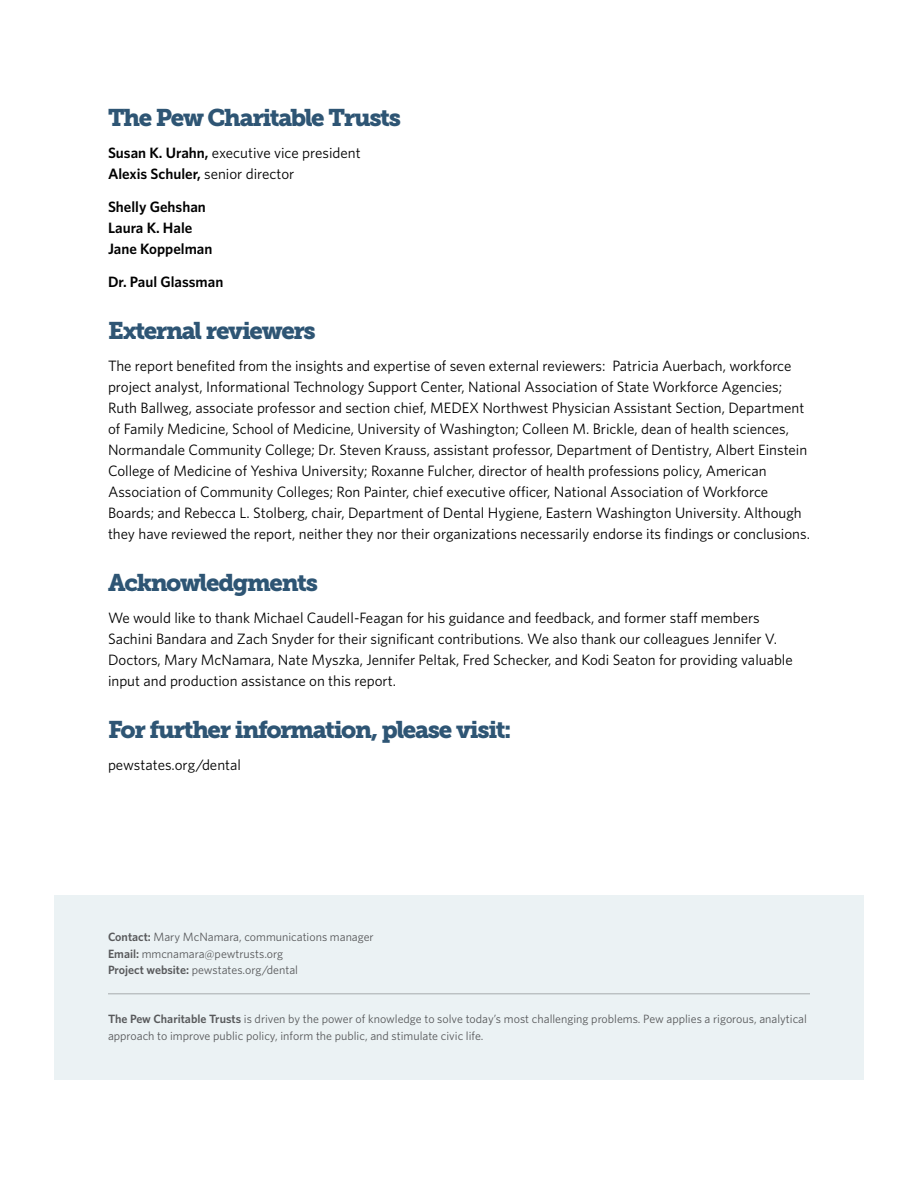
<style>
.page{position:relative;width:918px;height:1188px;background:#fff}
.page>*{position:absolute;margin:0;border:0;box-sizing:border-box;transform-origin:0 0}
.t1{font:24px "Museo Slab 900";letter-spacing:-.055em;color:#2e5574}
.t2{font:15px/21px "Whitney";color:#000}
.t3{font:600 15px/21px "Whitney";color:#000}
.t4{font:12px/16.5px "Whitney";color:#58595b}
.s1{font-weight:600}
</style>
<div class="page">
<div style="left:54px;top:896px;width:810px;height:184px;background:#ebf2f4"></div>
<hr style="left:108px;top:993px;width:702px;height:1px;background:#000">
<h1 class="t1" style="left:108px;top:104px;width:295px">The Pew Charitable Trusts</h1>
<p class="t2" style="left:108px;top:142px;width:254px"><span class="s1">Susan K. Urahn,</span> executive vice president<br><span class="s1">Alexis Schuler,</span> senior director</p>
<p class="t3" style="left:108px;top:196px;width:106px">Shelly Gehshan<br>Laura K. Hale<br>Jane Koppelman</p>
<p class="t3" style="left:108px;top:271px;width:117px">Dr. Paul Glassman</p>
<h1 class="t1" style="left:108px;top:317px;width:209px">External reviewers</h1>
<p class="t2" style="left:108px;top:355px;width:704px">The report benefited from the insights and expertise of seven external reviewers: Patricia Auerbach, workforce project analyst, Informational Technology Support Center, National Association of State Workforce Agencies; Ruth Ballweg, associate professor and section chief, MEDEX Northwest Physician Assistant Section, Department of Family Medicine, School of Medicine, University of Washington; Colleen M. Brickle, dean of health sciences, Normandale Community College; Dr. Steven Krauss, assistant professor, Department of Dentistry, Albert Einstein College of Medicine of Yeshiva University; Roxanne Fulcher, director of health professions policy, American Association of Community Colleges; Ron Painter, chief executive officer, National Association of Workforce Boards; and Rebecca L. Stolberg, chair, Department of Dental Hygiene, Eastern Washington University. Although they have reviewed the report, neither they nor their organizations necessarily endorse its findings or conclusions.</p>
<h1 class="t1" style="left:108px;top:569px;width:211px">Acknowledgments</h1>
<p class="t2" style="left:108px;top:607px;width:686px">We would like to thank Michael Caudell-Feagan for his guidance and feedback, and former staff members Sachini Bandara and Zach Snyder for their significant contributions. We also thank our colleagues Jennifer V.<br>Doctors, Mary McNamara, Nate Myszka, Jennifer Peltak, Fred Schecker, and Kodi Seaton for providing valuable input and production assistance on this report.</p>
<h1 class="t1" style="left:108px;top:716px;width:405px">For further information, please visit:</h1>
<p class="t2" style="left:108px;top:754px;width:134px">pewstates.org/dental</p>
<p class="t4" style="left:108px;top:929px;width:267px"><span class="s1">Contact:</span> Mary McNamara, communications manager<br><span class="s1">Email:</span> mmcnamara@pewtrusts.org<br><span class="s1">Project website:</span> pewstates.org/dental</p>
<p class="t4" style="left:108px;top:1011px;width:700px"><span class="s1">The Pew Charitable Trusts</span> is driven by the power of knowledge to solve today’s most challenging problems. Pew applies a rigorous, analytical approach to improve public policy, inform the public, and stimulate civic life.</p>
</div>
